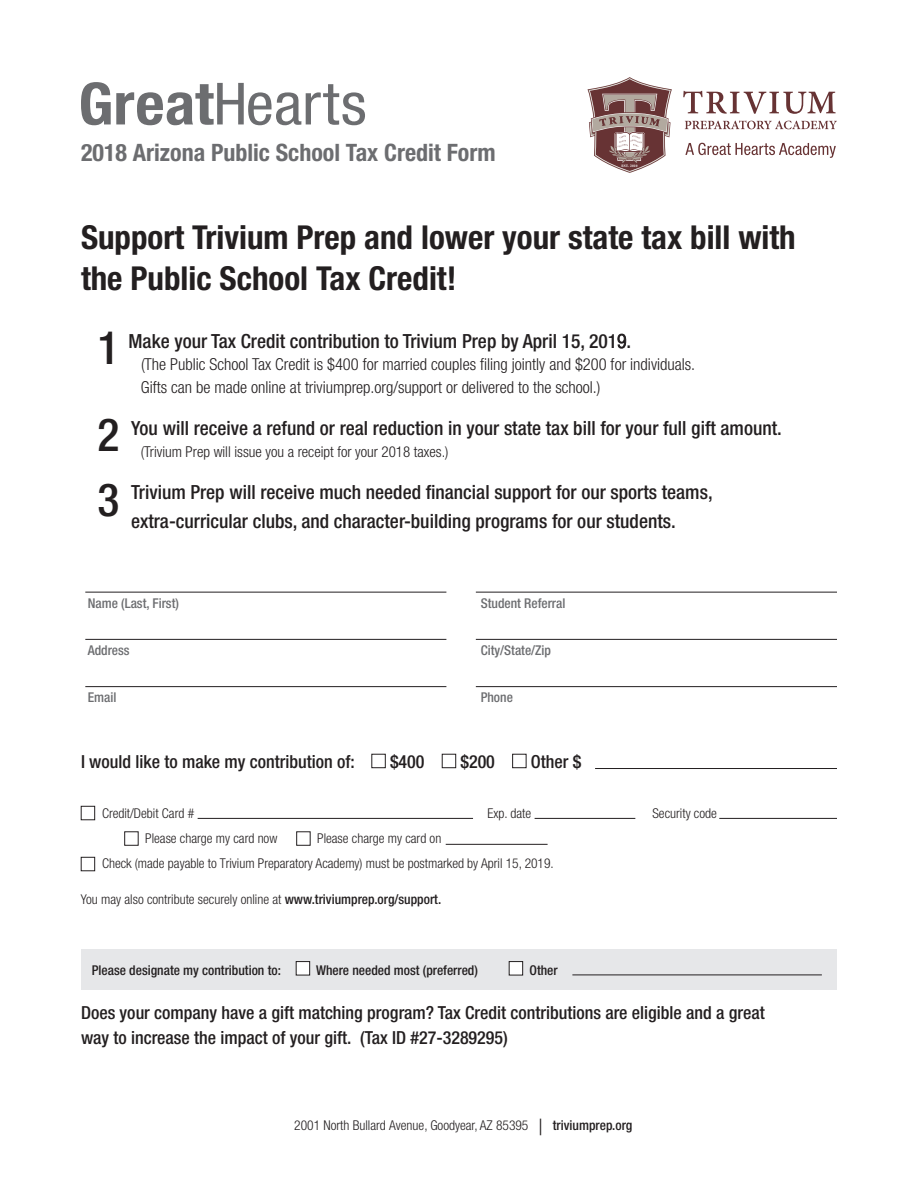
<style>
.page{position:relative;width:918px;height:1188px;background:#fff}
.page>*{position:absolute;margin:0;border:0;box-sizing:border-box;transform-origin:0 0}
.t1{font:500 condensed 45.75px "Helvetica Neue";color:#231f20}
.t2{font:700 condensed 33px "Helvetica Neue";color:#231f20}
.t3{font:700 condensed 24px "Helvetica Neue";color:#6c6d70}
.t4{font:500 condensed 19.5px/28.5px "Helvetica Neue";color:#231f20}
.t5{font:500 condensed 18px/25.5px "Helvetica Neue";color:#231f20}
.t6{font:300 condensed 16.5px/22.5px "Helvetica Neue";color:#231f20}
.t7{font:300 condensed 15px "Helvetica Neue";color:#231f20}
.t8{font:300 condensed 13.5px/25.3px "Helvetica Neue";color:#231f20}
.t9{font:500 condensed 13.5px "Helvetica Neue";color:#231f20}
.t10{font:500 condensed 13.5px "Helvetica Neue";color:#6c6d70}
.t11{font:700 3.6px "Times New Roman";letter-spacing:.02em;color:#fff}
.s1{font-family:"Helvetica Neue LT Std";font-weight:300}
.s2{font-family:"Helvetica Neue LT Std"}
.s3{font-weight:500}
.s4{font-size:22.5px}
</style>
<div class="page">
<div style="left:81px;top:806px;width:14px;height:14px;border:1px solid #231f20"></div>
<div style="left:81px;top:857px;width:14px;height:14px;border:1px solid #231f20"></div>
<hr style="left:85px;top:592px;width:361px;height:1px;background:#231f20">
<hr style="left:85px;top:639px;width:361px;height:1px;background:#231f20">
<hr style="left:85px;top:686px;width:361px;height:1px;background:#231f20">
<hr style="left:476px;top:592px;width:361px;height:1px;background:#231f20">
<hr style="left:476px;top:639px;width:361px;height:1px;background:#231f20">
<hr style="left:476px;top:686px;width:361px;height:1px;background:#231f20">
<div style="left:81px;top:949px;width:756px;height:41px;background:#e6e7e9"></div>
<div style="left:371px;top:754px;width:15px;height:14px;background:#fff;border:1px solid #231f20"></div>
<div style="left:442px;top:754px;width:14px;height:14px;background:#fff;border:1px solid #231f20"></div>
<div style="left:512px;top:754px;width:15px;height:14px;background:#fff;border:1px solid #231f20"></div>
<hr style="left:198px;top:818px;width:275px;height:1px;background:#231f20">
<hr style="left:535px;top:818px;width:100px;height:1px;background:#231f20">
<hr style="left:572px;top:975px;width:250px;height:1px;background:#231f20">
<hr style="left:595px;top:768px;width:242px;height:1px;background:#231f20">
<hr style="left:446px;top:844px;width:102px;height:1px;background:#231f20">
<hr style="left:719px;top:818px;width:118px;height:1px;background:#231f20">
<div style="left:296px;top:961px;width:14px;height:14px;background:#fff;border:1px solid #231f20"></div>
<div style="left:509px;top:961px;width:14px;height:14px;background:#fff;border:1px solid #231f20"></div>
<svg style="left:588px;top:77px;width:84px;height:96px"></svg>
<svg style="left:685px;top:143px;width:151px;height:15px"></svg>
<svg style="left:683px;top:91px;width:153px;height:23px"></svg>
<svg style="left:685px;top:121px;width:152px;height:8px"></svg>
<svg style="left:81px;top:82px;width:284px;height:43px"></svg>
<p class="t3" style="left:81px;top:138px;width:416px">2018 Arizona Public School Tax Credit Form</p>
<p class="t11" style="left:621px;top:163px;width:18px">EST. 2010</p>
<p class="t2" style="left:81px;top:217px;width:716px">Support Trivium Prep and lower your state tax bill with</p>
<p class="t2" style="left:81px;top:258px;width:377px">the Public School Tax Credit!</p>
<p class="t1" style="left:98px;top:321px;width:23px">1</p>
<p class="t4" style="left:129px;top:327px;width:504px">Make your Tax Credit contribution to Trivium Prep by April 15, 201<span class="s1">9</span>.</p>
<p class="t6" style="left:141px;top:353px;width:556px">(The Public School Tax Credit is $400 for married couples filing jointly and $200 for individuals.<br>Gifts can be made online at triviumprep.org/support or delivered to the school.)</p>
<p class="t1" style="left:98px;top:408px;width:23px">2</p>
<p class="t4" style="left:131px;top:414px;width:652px">You will receive a refund or real reduction in your state tax bill for your full gift amount.</p>
<p class="t7" style="left:141px;top:444px;width:309px">(Trivium Prep will issue you a receipt for your 201<span class="s2">8</span> taxes.)</p>
<p class="t1" style="left:98px;top:472px;width:23px">3</p>
<p class="t4" style="left:131px;top:478px;width:583px">Trivium Prep will receive much needed financial support for our sports teams, extra-curricular clubs, and character-building programs for our students.</p>
<p class="t10" style="left:88px;top:595px;width:93px">Name (Last, First)</p>
<p class="t10" style="left:481px;top:595px;width:86px">Student Referral</p>
<p class="t10" style="left:88px;top:642px;width:43px">Address</p>
<p class="t10" style="left:481px;top:642px;width:72px">City/State/Zip</p>
<p class="t10" style="left:88px;top:689px;width:30px">Email</p>
<p class="t10" style="left:481px;top:689px;width:34px">Phone</p>
<p class="t5" style="left:81px;top:749px;width:275px">I would like to make my contribution of:</p>
<p class="t5" style="left:390px;top:749px;width:36px">$400</p>
<p class="t5" style="left:460px;top:749px;width:36px">$200</p>
<p class="t5" style="left:531px;top:749px;width:52px">Other $</p>
<p class="t8" style="left:102px;top:801px;width:94px">Credit/Debit Card #</p>
<p class="t8" style="left:487px;top:801px;width:45px">Exp. date</p>
<p class="t8" style="left:652px;top:801px;width:66px">Security code</p>
<p class="t8" style="left:145px;top:825px;width:134px">Please charge my card now</p>
<p class="t8" style="left:102px;top:825px;width:453px;text-indent:215px">Please charge my card on<br>Check (made payable to Trivium Preparatory Academy) must be postmarked by April 15, 201<span class="s2">9</span>.</p>
<p class="t8" style="left:81px;top:886px;width:362px">You may also contribute securely online at <span class="s3">www.triviumprep.org/support.</span></p>
<p class="t9" style="left:92px;top:963px;width:191px">Please designate my contribution to:</p>
<p class="t9" style="left:316px;top:963px;width:163px">Where needed most (preferred)</p>
<p class="t9" style="left:530px;top:963px;width:30px">Other</p>
<p class="t5" style="left:81px;top:999px;width:685px">Does your company have a gift matching program? Tax Credit contributions are eligible and a great way to increase the impact of your gift. (Tax ID #27-3289295)</p>
<p class="t8" style="left:294px;top:1113px;width:340px">2001 North Bullard Avenue, Goodyear, AZ 85395 <span class="s4">|</span> <span class="s3">triviumprep.org</span></p>
</div>
